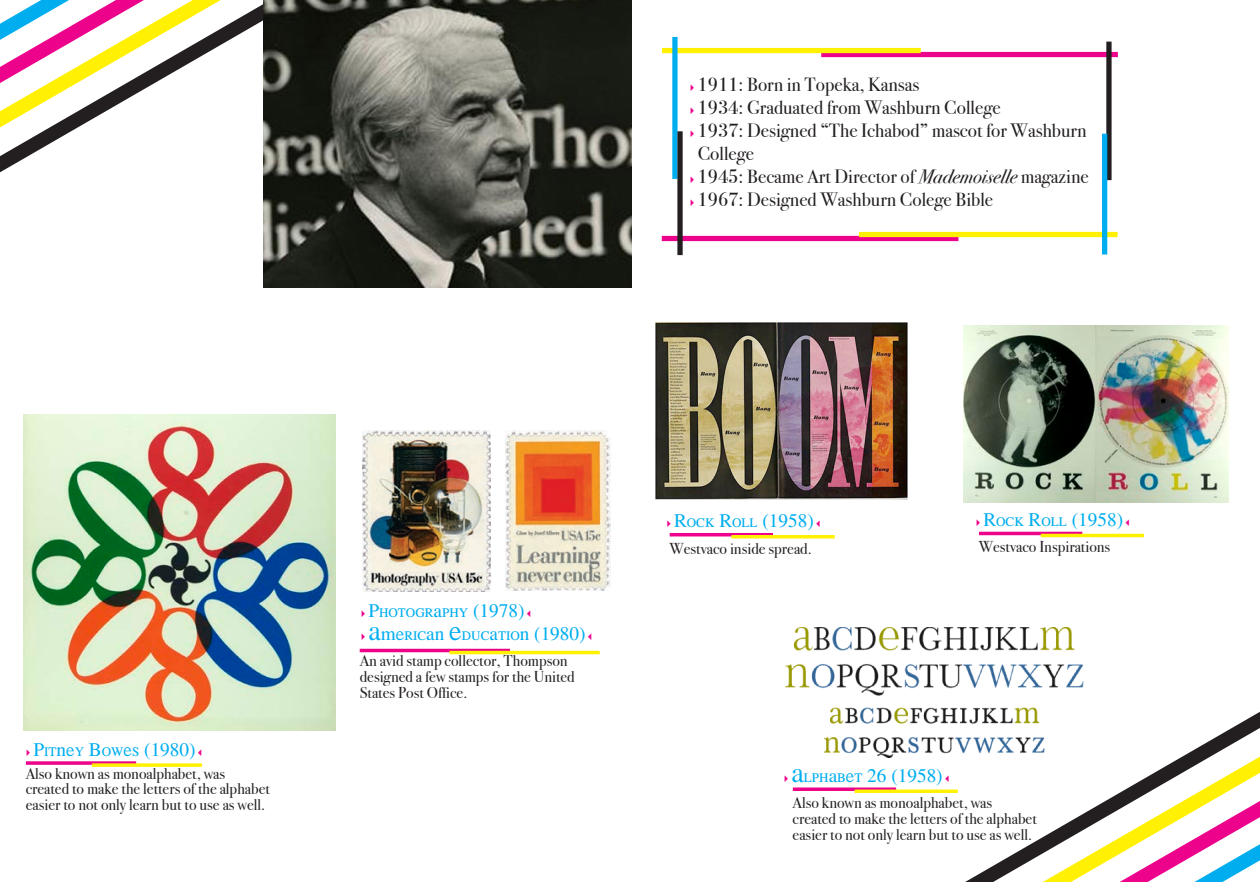
<style>
.page{position:relative;width:1260px;height:882px;background:#fff}
.page>*{position:absolute;margin:0;border:0;box-sizing:border-box;transform-origin:0 0}
.t1{font:19.25px/23.1px "Bodoni Svty Two ITCTT";color:#231f20}
.t2{font:19.25px "MEAN26 Serif";color:#00aeef}
.t3{font:15.75px/15.8px "Bodoni Svty Two ITCTT";color:#231f20}
.s1{color:#ed028c}
.s2{font-style:italic}
</style>
<div class="page">
<svg style="left:0;top:0;width:263px;height:173px"></svg>
<svg style="left:876px;top:665px;width:384px;height:217px"></svg>
<img style="left:263px;top:0;width:369px;height:287px">
<hr style="left:793px;top:788px;width:103px;height:3px;background:#ed028c">
<hr style="left:855px;top:790px;width:103px;height:3px;background:#fff101">
<svg style="left:26px;top:761px;width:110px;height:4px"></svg>
<svg style="left:92px;top:763px;width:110px;height:4px"></svg>
<hr style="left:360px;top:649px;width:150px;height:3px;background:#ed028c">
<hr style="left:450px;top:651px;width:150px;height:3px;background:#fff101">
<hr style="left:979px;top:532px;width:103px;height:3px;background:#ed028c">
<hr style="left:1041px;top:534px;width:103px;height:3px;background:#fff101">
<hr style="left:670px;top:533px;width:103px;height:3px;background:#ed028c">
<svg style="left:731px;top:535px;width:104px;height:4px"></svg>
<img style="left:24px;top:415px;width:311px;height:315px">
<img style="left:655px;top:323px;width:252px;height:177px">
<img style="left:785px;top:627px;width:298px;height:130px">
<img style="left:963px;top:325px;width:265px;height:177px">
<div style="left:821px;top:52px;width:297px;height:5px;background:#ed028c"></div>
<div style="left:662px;top:48px;width:259px;height:5px;background:#fff101"></div>
<div style="left:662px;top:236px;width:296px;height:5px;background:#ed028c"></div>
<div style="left:859px;top:232px;width:259px;height:5px;background:#fff101"></div>
<div style="left:672px;top:37px;width:6px;height:142px;background:#00aeef"></div>
<div style="left:677px;top:131px;width:6px;height:124px;background:#231f20"></div>
<div style="left:1106px;top:42px;width:6px;height:138px;background:#231f20"></div>
<div style="left:1102px;top:134px;width:5px;height:121px;background:#00aeef"></div>
<img style="left:363px;top:431px;width:128px;height:161px">
<img style="left:506px;top:431px;width:104px;height:160px">
<p class="t1" style="left:687px;top:71px;width:234px"><span class="s1">✔</span>1911: Born in Topeka, Kansas</p>
<p class="t1" style="left:687px;top:94px;width:315px"><span class="s1">✔</span>1934: Graduated from Washburn College</p>
<p class="t1" style="left:698px;top:117px;width:390px;text-indent:-11px"><span class="s1">✔</span>1937: Designed “The Ichabod” mascot for Washburn<br>College</p>
<p class="t1" style="left:687px;top:163px;width:403px"><span class="s1">✔</span>1945: Became Art Director of <span class="s2">Mademoiselle</span> magazine</p>
<p class="t1" style="left:687px;top:186px;width:308px"><span class="s1">✔</span>1967: Designed Washburn Colege Bible</p>
<p class="t2" style="left:23px;top:737px;width:185px"><span class="s1">✔</span>Pitney Bowes (1980)<span class="s1">✓</span></p>
<p class="t3" style="left:26px;top:764px;width:246px">Also known as monoalphabet, was created to make the letters of the alphabet easier to not only learn but to use as well.</p>
<p class="t2" style="left:358px;top:598px;width:179px"><span class="s1">✔</span>Photography (1978)<span class="s1">✓</span></p>
<p class="t2" style="left:358px;top:621px;width:240px"><span class="s1">✔</span>American Education (1980)<span class="s1">✓</span></p>
<p class="t3" style="left:360px;top:651px;width:217px">An avid stamp collector, Thompson designed a few stamps for the United<br>States Post Office.</p>
<p class="t2" style="left:664px;top:509px;width:162px"><span class="s1">✔</span>Rock Roll (1958)<span class="s1">✓</span></p>
<p class="t2" style="left:973px;top:508px;width:162px"><span class="s1">✔</span>Rock Roll (1958)<span class="s1">✓</span></p>
<p class="t3" style="left:669px;top:539px;width:144px">Westvaco inside spread.</p>
<p class="t3" style="left:979px;top:538px;width:133px">Westvaco Inspirations</p>
<p class="t2" style="left:781px;top:764px;width:174px"><span class="s1">✔</span>Alphabet 26 (1958)<span class="s1">✓</span></p>
<p class="t3" style="left:793px;top:793px;width:246px">Also known as monoalphabet, was created to make the letters of the alphabet easier to not only learn but to use as well.</p>
</div>
